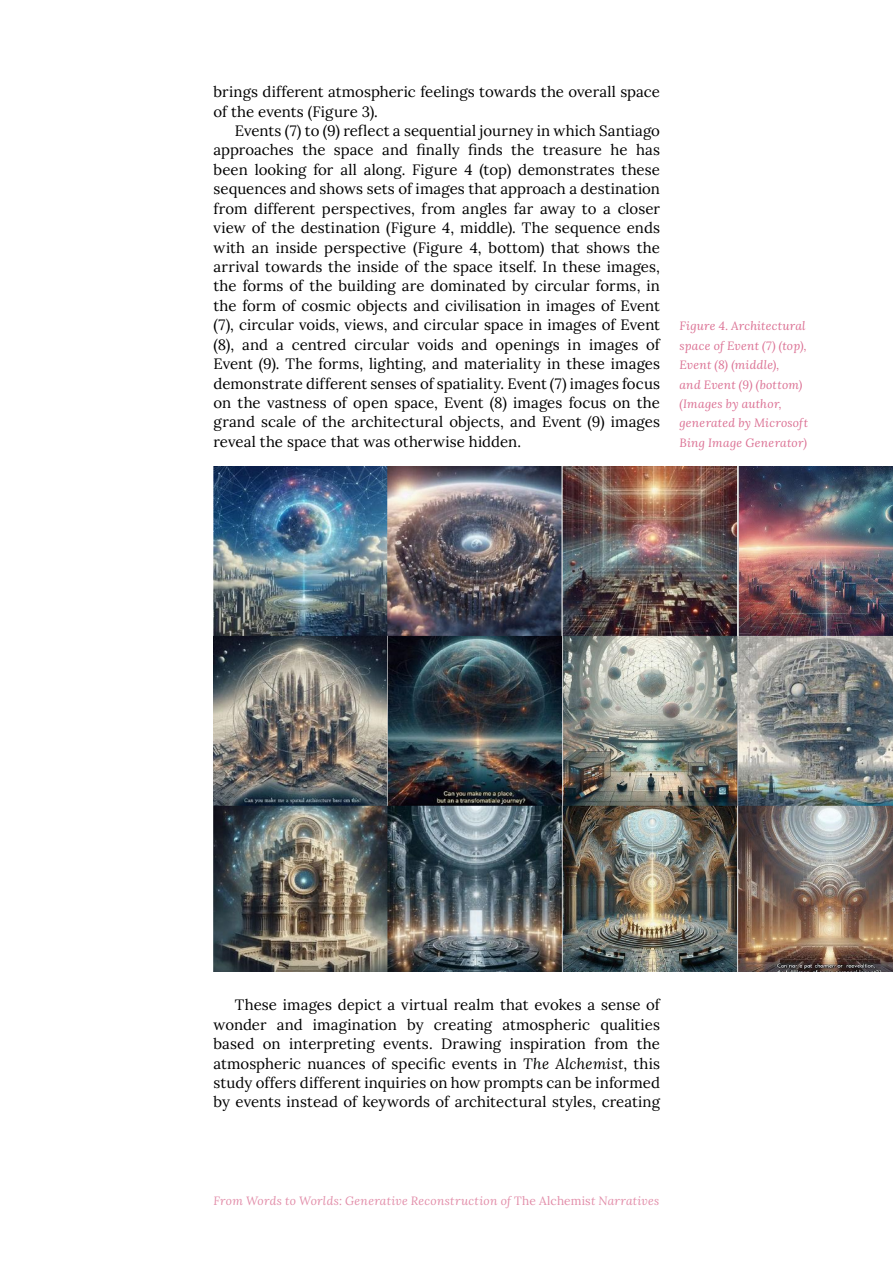
<style>
.page{position:relative;width:893px;height:1263px;background:#fff}
.page>*{position:absolute;margin:0;border:0;box-sizing:border-box;transform-origin:0 0}
.t1{font:15px/19.4px "Lora";letter-spacing:.005em;color:#000;text-align:justify}
.t2{font:italic 12px/19.5px "Lora";letter-spacing:.02em;color:#db7093}
.t3{font:italic 12px "Lora";letter-spacing:.02em;color:#e28da9}
.s1{font-style:italic}
.s2{font-style:normal}
</style>
<div class="page">
<img style="left:214px;top:466px;width:679px;height:505px">
<p class="t1" style="left:214px;top:81px;width:448px">brings different atmospheric feelings towards the overall space of the events (Figure 3).</p>
<p class="t1" style="left:214px;top:120px;width:448px;text-indent:21px">Events (7) to (9) reflect a sequential journey in which Santiago approaches the space and finally finds the treasure he has been looking for all along. Figure 4 (top) demonstrates these sequences and shows sets of images that approach a destination from different perspectives, from angles far away to a closer view of the destination (Figure 4, middle). The sequence ends with an inside perspective (Figure 4, bottom) that shows the arrival towards the inside of the space itself. In these images, the forms of the building are dominated by circular forms, in the form of cosmic objects and civilisation in images of Event (7), circular voids, views, and circular space in images of Event (8), and a centred circular voids and openings in images of Event (9). The forms, lighting, and materiality in these images demonstrate different senses of spatiality. Event (7) images focus on the vastness of open space, Event (8) images focus on the grand scale of the architectural objects, and Event (9) images reveal the space that was otherwise hidden.</p>
<p class="t2" style="left:679px;top:316px;width:130px">Figure 4. Architectural space of Event (7) (top),<br>Event (8) (middle),<br>and Event (9) (bottom) (Images by author, generated by Microsoft<br>Bing Image Generator)</p>
<p class="t1" style="left:214px;top:994px;width:448px;text-indent:21px">These images depict a virtual realm that evokes a sense of wonder and imagination by creating atmospheric qualities based on interpreting events. Drawing inspiration from the atmospheric nuances of specific events in <span class="s1">The Alchemist</span>, this study offers different inquiries on how prompts can be informed by events instead of keywords of architectural styles, creating</p>
<p class="t3" style="left:214px;top:1192px;width:447px">From Words to Worlds: Generative Reconstruction of <span class="s2">The Alchemis</span>t Narratives</p>
</div>
